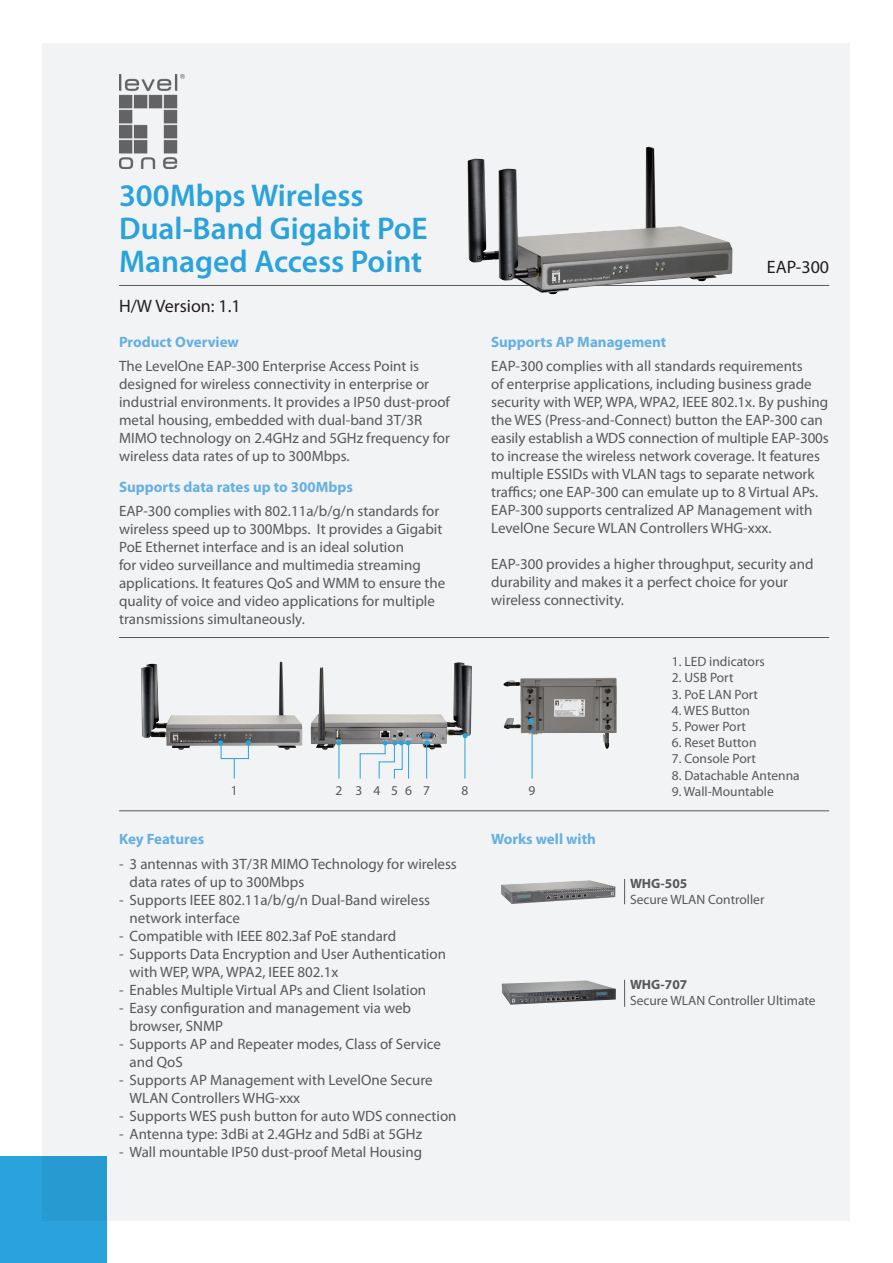
<style>
.page{position:relative;width:893px;height:1263px;background:#fff}
.page>*{position:absolute;margin:0;border:0;box-sizing:border-box;transform-origin:0 0}
.t1{font:600 31.5px/33px "Myriad Pro";color:#2aa2db}
.t2{font:18px "Myriad Pro";color:#231f20}
.t3{font:15px/18px "Myriad Pro";color:#57585a}
.t4{font:700 15px "Myriad Pro";color:#64b0e1}
.t5{font:13.5px "Myriad Pro";color:#57585a}
.t6{font:700 13.5px "Myriad Pro";color:#57585a}
</style>
<div class="page">
<div style="left:43px;top:43px;width:807px;height:1177px;background:#f2f3f4"></div>
<div style="left:0;top:1157px;width:106px;height:106px;background:#2aa2db"></div>
<img style="left:119px;top:74px;width:66px;height:94px">
<hr style="left:119px;top:285px;width:710px;height:1px;background:#57585a">
<img style="left:141px;top:662px;width:161px;height:88px">
<img style="left:311px;top:662px;width:161px;height:88px">
<img style="left:503px;top:677px;width:112px;height:56px">
<hr style="left:119px;top:810px;width:710px;height:1px;background:#57585a">
<svg style="left:624px;top:879px;width:1px;height:25px"></svg>
<svg style="left:624px;top:980px;width:1px;height:27px"></svg>
<hr style="left:119px;top:637px;width:710px;height:1px;background:#57585a">
<img style="left:501px;top:880px;width:115px;height:24px">
<img style="left:468px;top:147px;width:226px;height:147px">
<svg style="left:336px;top:740px;width:5px;height:5px"></svg>
<svg style="left:424px;top:740px;width:5px;height:5px"></svg>
<svg style="left:463px;top:733px;width:5px;height:5px"></svg>
<svg style="left:528px;top:718px;width:5px;height:5px"></svg>
<hr style="left:532px;top:721px;width:1px;height:57px;background:#2aa2db">
<hr style="left:465px;top:736px;width:1px;height:42px;background:#2aa2db">
<hr style="left:426px;top:742px;width:1px;height:36px;background:#2aa2db">
<hr style="left:339px;top:743px;width:1px;height:35px;background:#2aa2db">
<svg style="left:218px;top:740px;width:33px;height:38px"></svg>
<svg style="left:359px;top:740px;width:52px;height:39px"></svg>
<img style="left:502px;top:980px;width:114px;height:25px">
<h1 class="t1" style="left:119px;top:178px;width:310px">300Mbps Wireless<br>Dual-Band Gigabit PoE<br>Managed Access Point</h1>
<p class="t2" style="left:119px;top:295px;width:123px">H/W Version: 1.1</p>
<p class="t4" style="left:119px;top:332px;width:121px">Product Overview</p>
<p class="t3" style="left:119px;top:357px;width:332px">The LevelOne EAP-300 Enterprise Access Point is designed for wireless connectivity in enterprise or industrial environments. It provides a IP50 dust-proof metal housing, embedded with dual-band 3T/3R MIMO technology on 2.4GHz and 5GHz frequency for wireless data rates of up to 300Mbps.</p>
<p class="t4" style="left:119px;top:477px;width:235px">Supports data rates up to 300Mbps</p>
<p class="t3" style="left:119px;top:502px;width:328px">EAP-300 complies with 802.11a/b/g/n standards for wireless speed up to 300Mbps. It provides a Gigabit PoE Ethernet interface and is an ideal solution<br>for video surveillance and multimedia streaming applications. It features QoS and WMM to ensure the quality of voice and video applications for multiple transmissions simultaneously.</p>
<p class="t2" style="left:767px;top:256px;width:64px">EAP-300</p>
<p class="t4" style="left:491px;top:332px;width:177px">Supports AP Management</p>
<p class="t3" style="left:491px;top:357px;width:339px">EAP-300 complies with all standards requirements<br>of enterprise applications, including business grade security with WEP, WPA, WPA2, IEEE 802.1x. By pushing the WES (Press-and-Connect) button the EAP-300 can easily establish a WDS connection of multiple EAP-300s to increase the wireless network coverage. It features multiple ESSIDs with VLAN tags to separate network traffics; one EAP-300 can emulate up to 8 Virtual APs.<br>EAP-300 supports centralized AP Management with LevelOne Secure WLAN Controllers WHG-xxx.</p>
<p class="t3" style="left:491px;top:555px;width:324px">EAP-300 provides a higher throughput, security and durability and makes it a perfect choice for your wireless connectivity.</p>
<p class="t5" style="left:672px;top:653px;width:94px">1. LED indicators</p>
<p class="t5" style="left:672px;top:669px;width:63px">2. USB Port</p>
<p class="t5" style="left:672px;top:686px;width:88px">3. PoE LAN Port</p>
<p class="t5" style="left:672px;top:702px;width:80px">4. WES Button</p>
<p class="t5" style="left:672px;top:718px;width:76px">5. Power Port</p>
<p class="t5" style="left:672px;top:734px;width:86px">6. Reset Button</p>
<p class="t5" style="left:672px;top:750px;width:86px">7. Console Port</p>
<p class="t5" style="left:672px;top:767px;width:129px">8. Datachable Antenna</p>
<p class="t5" style="left:231px;top:782px;width:8px">1</p>
<p class="t5" style="left:335px;top:782px;width:96px">2 34567</p>
<p class="t5" style="left:461px;top:782px;width:8px">8</p>
<p class="t5" style="left:528px;top:782px;width:8px">9</p>
<p class="t5" style="left:672px;top:783px;width:103px">9. Wall-Mountable</p>
<p class="t4" style="left:119px;top:829px;width:87px">Key Features</p>
<p class="t3" style="left:130px;top:854px;width:329px;text-indent:-10px">- 3 antennas with 3T/3R MIMO Technology for wireless data rates of up to 300Mbps</p>
<p class="t3" style="left:130px;top:890px;width:302px;text-indent:-10px">- Supports IEEE 802.11a/b/g/n Dual-Band wireless network interface</p>
<p class="t3" style="left:119px;top:926px;width:279px">- Compatible with IEEE 802.3af PoE standard</p>
<p class="t3" style="left:130px;top:944px;width:318px;text-indent:-10px">- Supports Data Encryption and User Authentication with WEP, WPA, WPA2, IEEE 802.1x</p>
<p class="t3" style="left:119px;top:980px;width:309px">- Enables Multiple Virtual APs and Client Isolation</p>
<p class="t3" style="left:130px;top:998px;width:283px;text-indent:-10px">- Easy configuration and management via web browser, SNMP</p>
<p class="t3" style="left:130px;top:1034px;width:313px;text-indent:-10px">- Supports AP and Repeater modes, Class of Service and QoS</p>
<p class="t3" style="left:130px;top:1070px;width:305px;text-indent:-10px">- Supports AP Management with LevelOne Secure<br>WLAN Controllers WHG-xxx</p>
<p class="t3" style="left:119px;top:1106px;width:339px">- Supports WES push button for auto WDS connection</p>
<p class="t3" style="left:119px;top:1124px;width:305px">- Antenna type: 3dBi at 2.4GHz and 5dBi at 5GHz</p>
<p class="t3" style="left:119px;top:1142px;width:305px">- Wall mountable IP50 dust-proof Metal Housing</p>
<p class="t4" style="left:491px;top:829px;width:106px">Works well with</p>
<p class="t6" style="left:630px;top:874px;width:59px">WHG-505</p>
<p class="t5" style="left:630px;top:891px;width:136px">Secure WLAN Controller</p>
<p class="t6" style="left:630px;top:976px;width:59px">WHG-707</p>
<p class="t5" style="left:630px;top:992px;width:187px">Secure WLAN Controller Ultimate</p>
</div>
